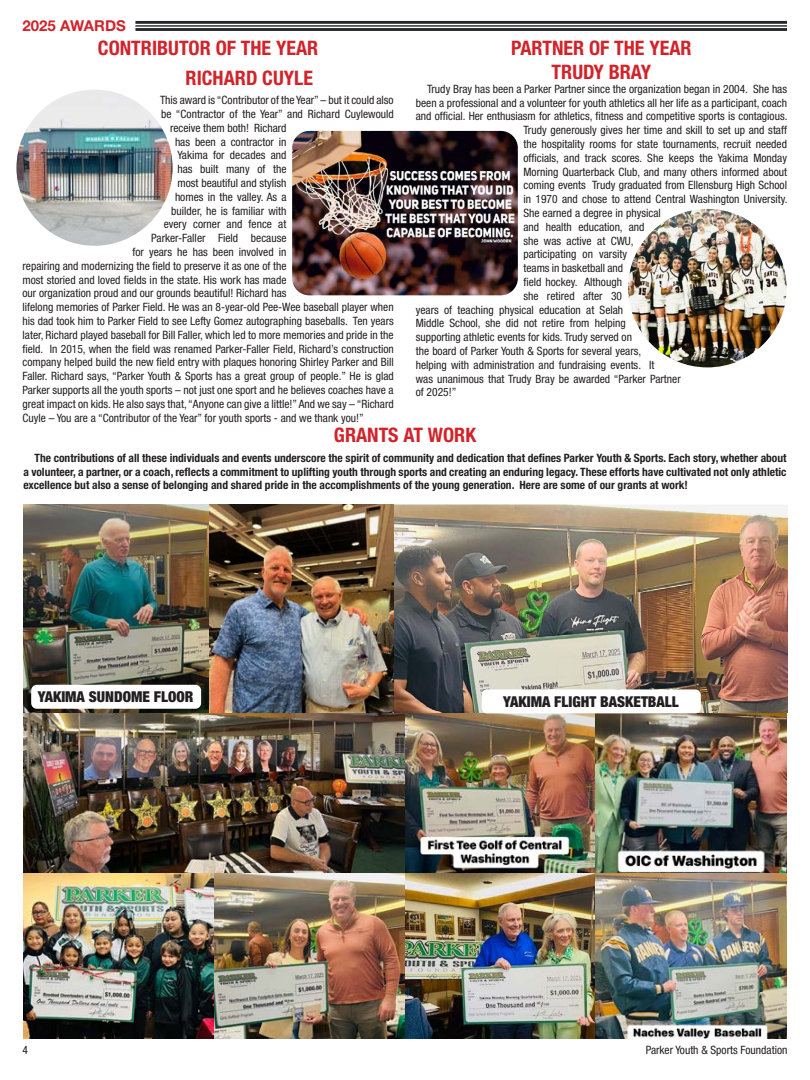
<style>
.page{position:relative;width:810px;height:1080px;background:#fff}
.page>*{position:absolute;margin:0;border:0;box-sizing:border-box;transform-origin:0 0}
.Title_Red{font:700 condensed 20px "Helvetica Neue LT Std";color:#d2232a}
.t1{font:900 condensed 15px "Helvetica Neue LT Std";color:#231f20}
.Page_Title{font:700 15px "Helvetica Neue LT Std";color:#d2232a}
.Body_Copy{font:condensed 11.5px "Helvetica Neue LT Std";color:#231f20}
.Body_Copy-2{font:700 condensed 11.5px/13.8px "Helvetica Neue LT Std";color:#231f20;text-align:justify}
</style>
<div class="page">
<hr style="left:135px;top:28px;width:652px;height:3px;background:#24272a">
<hr style="left:135px;top:25px;width:652px;height:2px;background:#24272a">
<hr style="left:135px;top:21px;width:652px;height:3px;background:#24272a">
<img style="left:23px;top:712px;width:764px;height:326px">
<img style="left:23px;top:504px;width:765px;height:208px">
<img style="left:16px;top:90px;width:157px;height:156px;border-radius:78px">
<img style="left:628px;top:209px;width:159px;height:158px;border-radius:79px">
<div style="left:482px;top:689px;width:219px;height:24px;background:#fff;border-radius:6px"></div>
<div style="left:31px;top:685px;width:170px;height:24px;background:#fff;border-radius:6px"></div>
<img style="left:292px;top:131px;width:226px;height:164px">
<p class="Page_Title" style="left:22px;top:17px;width:105px">2025 AWARDS</p>
<p class="Title_Red" style="left:98px;top:36px;width:222px">CONTRIBUTOR OF THE YEAR</p>
<p class="Title_Red" style="left:186px;top:65px;width:129px">RICHARD CUYLE</p>
<p class="Body_Copy" style="left:160px;top:93px;width:235px">This award is “Contributor of the Year” – but it could also</p>
<p class="Body_Copy" style="left:161px;top:107px;width:234px">be “Contractor of the Year” and Richard Cuylewould</p>
<p class="Body_Copy" style="left:170px;top:121px;width:118px">receive them both! Richard</p>
<p class="Body_Copy" style="left:175px;top:135px;width:113px">has been a contractor in</p>
<p class="Body_Copy" style="left:178px;top:149px;width:111px">Yakima for decades and</p>
<p class="Body_Copy" style="left:178px;top:162px;width:111px">has built many of the</p>
<p class="Body_Copy" style="left:178px;top:176px;width:111px">most beautiful and stylish</p>
<p class="Body_Copy" style="left:175px;top:190px;width:113px">homes in the valley. As a</p>
<p class="Body_Copy" style="left:171px;top:204px;width:117px">builder, he is familiar with</p>
<p class="Body_Copy" style="left:164px;top:218px;width:124px">every corner and fence at</p>
<p class="Body_Copy" style="left:151px;top:231px;width:137px">Parker-Faller Field because</p>
<p class="Body_Copy" style="left:133px;top:245px;width:156px">for years he has been involved in</p>
<p class="Body_Copy" style="left:23px;top:259px;width:266px">repairing and modernizing the field to preserve it as one of the</p>
<p class="Body_Copy" style="left:23px;top:273px;width:265px">most storied and loved fields in the state. His work has made</p>
<p class="Body_Copy" style="left:23px;top:287px;width:266px">our organization proud and our grounds beautiful! Richard has</p>
<p class="Body_Copy" style="left:23px;top:300px;width:373px">lifelong memories of Parker Field. He was an 8-year-old Pee-Wee baseball player when</p>
<p class="Body_Copy" style="left:23px;top:314px;width:373px">his dad took him to Parker Field to see Lefty Gomez autographing baseballs. Ten years</p>
<p class="Body_Copy" style="left:23px;top:328px;width:373px">later, Richard played baseball for Bill Faller, which led to more memories and pride in the</p>
<p class="Body_Copy" style="left:23px;top:342px;width:373px">field. In 2015, when the field was renamed Parker-Faller Field, Richard’s construction</p>
<p class="Body_Copy" style="left:23px;top:356px;width:373px">company helped build the new field entry with plaques honoring Shirley Parker and Bill</p>
<p class="Body_Copy" style="left:23px;top:369px;width:373px">Faller. Richard says, “Parker Youth &amp; Sports has a great group of people.” He is glad</p>
<p class="Body_Copy" style="left:23px;top:383px;width:373px">Parker supports all the youth sports – not just one sport and he believes coaches have a</p>
<p class="Body_Copy" style="left:23px;top:397px;width:373px">great impact on kids. He also says that, “Anyone can give a little!” And we say – “Richard</p>
<p class="Body_Copy" style="left:23px;top:411px;width:343px">Cuyle – You are a “Contributor of the Year” for youth sports - and we thank you!”</p>
<p class="Title_Red" style="left:511px;top:36px;width:182px">PARTNER OF THE YEAR</p>
<p class="Title_Red" style="left:551px;top:60px;width:101px">TRUDY BRAY</p>
<p class="Body_Copy" style="left:427px;top:82px;width:362px">Trudy Bray has been a Parker Partner since the organization began in 2004. She has</p>
<p class="Body_Copy" style="left:416px;top:96px;width:373px">been a professional and a volunteer for youth athletics all her life as a participant, coach</p>
<p class="Body_Copy" style="left:416px;top:110px;width:373px">and official. Her enthusiasm for athletics, fitness and competitive sports is contagious.</p>
<p class="Body_Copy" style="left:523px;top:124px;width:265px">Trudy generously gives her time and skill to set up and staff</p>
<p class="Body_Copy" style="left:523px;top:137px;width:265px">the hospitality rooms for state tournaments, recruit needed</p>
<p class="Body_Copy" style="left:523px;top:151px;width:265px">officials, and track scores. She keeps the Yakima Monday</p>
<p class="Body_Copy" style="left:523px;top:165px;width:265px">Morning Quarterback Club, and many others informed about</p>
<p class="Body_Copy" style="left:523px;top:179px;width:265px">coming events Trudy graduated from Ellensburg High School</p>
<p class="Body_Copy" style="left:523px;top:193px;width:266px">in 1970 and chose to attend Central Washington University.</p>
<p class="Body_Copy" style="left:523px;top:206px;width:139px">She earned a degree in physical</p>
<p class="Body_Copy" style="left:523px;top:220px;width:123px">and health education, and</p>
<p class="Body_Copy" style="left:523px;top:234px;width:112px">she was active at CWU,</p>
<p class="Body_Copy" style="left:523px;top:248px;width:105px">participating on varsity</p>
<p class="Body_Copy" style="left:523px;top:262px;width:101px">teams in basketball and</p>
<p class="Body_Copy" style="left:523px;top:275px;width:100px">field hockey. Although</p>
<p class="Body_Copy" style="left:523px;top:289px;width:100px">she retired after 30</p>
<p class="Body_Copy" style="left:416px;top:303px;width:209px">years of teaching physical education at Selah</p>
<p class="Body_Copy" style="left:416px;top:317px;width:211px">Middle School, she did not retire from helping</p>
<p class="Body_Copy" style="left:416px;top:331px;width:218px">supporting athletic events for kids. Trudy served on</p>
<p class="Body_Copy" style="left:416px;top:344px;width:227px">the board of Parker Youth &amp; Sports for several years,</p>
<p class="Body_Copy" style="left:416px;top:358px;width:240px">helping with administration and fundraising events. It</p>
<p class="Body_Copy" style="left:416px;top:372px;width:266px">was unanimous that Trudy Bray be awarded “Parker Partner</p>
<p class="Body_Copy" style="left:416px;top:386px;width:42px">of 2025!”</p>
<p class="Title_Red" style="left:334px;top:423px;width:144px">GRANTS AT WORK</p>
<p class="Body_Copy-2" style="left:23px;top:451px;width:765px;text-indent:11px">The contributions of all these individuals and events underscore the spirit of community and dedication that defines Parker Youth &amp; Sports. Each story, whether about a volunteer, a partner, or a coach, reflects a commitment to uplifting youth through sports and creating an enduring legacy. These efforts have cultivated not only athletic excellence but also a sense of belonging and shared pride in the accomplishments of the young generation. Here are some of our grants at work!</p>
<p class="t1" style="left:38px;top:688px;width:157px">YAKIMA SUNDOME FLOOR</p>
<p class="t1" style="left:503px;top:692px;width:177px">YAKIMA FLIGHT BASKETBALL</p>
<p class="Body_Copy" style="left:22px;top:1044px;width:7px">4</p>
<p class="Body_Copy" style="left:646px;top:1044px;width:143px">Parker Youth &amp; Sports Foundation</p>
</div>
